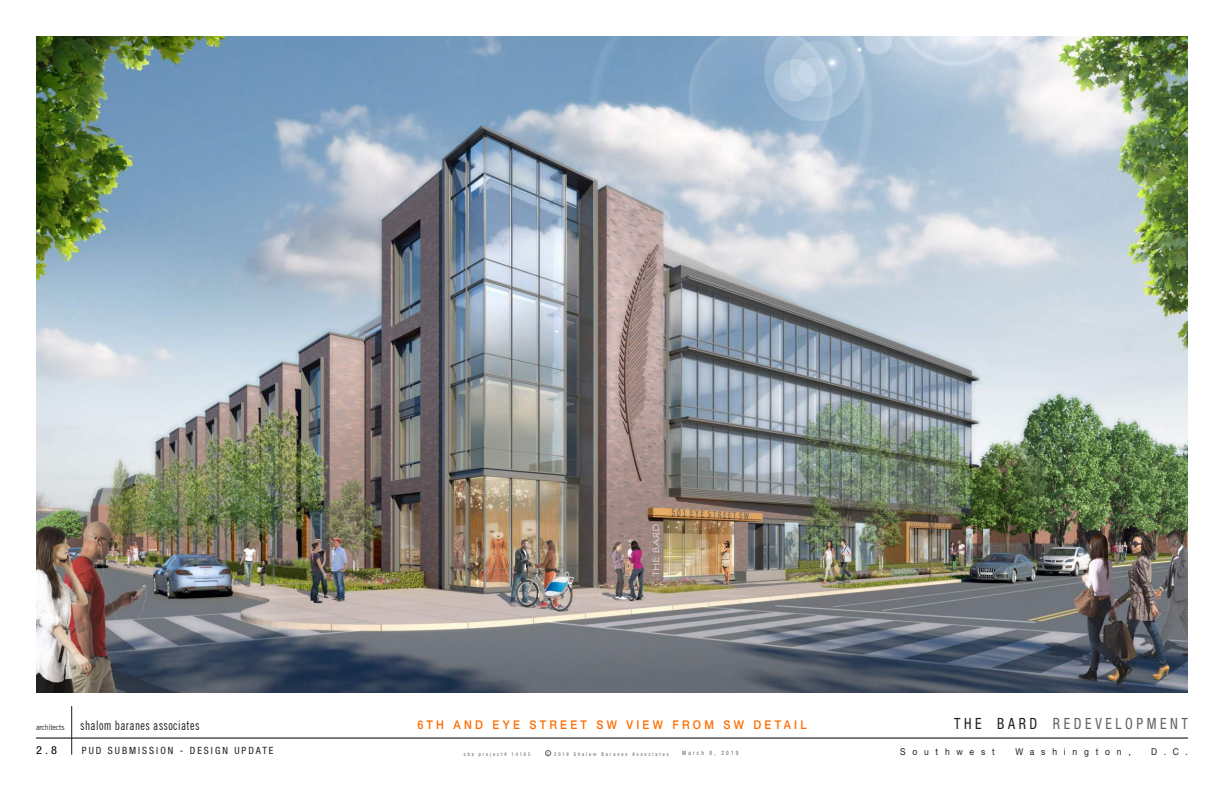
<style>
.page{position:relative;width:1224px;height:792px;background:#fff}
.page>*{position:absolute;margin:0;border:0;box-sizing:border-box;transform-origin:0 0}
.t1{font:condensed 15.5px "Helvetica Neue";letter-spacing:.255em;color:#636366;scale:.9 1}
.t2{font:12.9px "Trade Gothic Cond Eighteen";letter-spacing:.03em;color:#231f20;scale:.9 1}
.t3{font:500 12px "Helvetica Neue";letter-spacing:.3em;color:#ff6b00;scale:.9 1}
.t4{font:condensed 11px "Helvetica Neue";color:#000;scale:1.12 1}
.t5{font:condensed 10px "Helvetica Neue";letter-spacing:.2em;color:#231f20}
.t6{font:9.5px "Helvetica Neue";letter-spacing:.8em;color:#231f20;scale:.9 1}
.t7{font:condensed 6px "Helvetica Neue";letter-spacing:.415em;color:#616164;scale:.9 1}
.t8{font:condensed 5.2px "Helvetica Neue";letter-spacing:.42em;color:#606063;scale:.91 1}
.t9{font:condensed 5.2px "Helvetica Neue";letter-spacing:.415em;color:#616164;scale:.91 1}
.s1{color:#231f20}
.s2{font-family:"Trade Gothic";font-size:7.7px}
</style>
<div class="page">
<img style="left:36px;top:36px;width:1152px;height:657px">
<hr style="left:71px;top:706px;width:1px;height:49px;background:#231f20">
<svg style="left:545px;top:750px;width:6px;height:6px"></svg>
<hr style="left:36px;top:737px;width:1152px;height:2px;background:#606063">
<p class="t1" style="left:954px;top:715px;width:261px"><span class="s1">THE BARD</span> REDEVELOPMENT</p>
<p class="t2" style="left:36px;top:718px;width:183px"><span class="s2">architects</span> shalom baranes associates</p>
<p class="t3" style="left:417px;top:718px;width:434px">6TH AND EYE STREET SW VIEW FROM SW DETAIL</p>
<p class="t4" style="left:36px;top:744px;width:20px">2.8</p>
<p class="t5" style="left:82px;top:745px;width:193px">PUD SUBMISSION - DESIGN UPDATE</p>
<p class="t9" style="left:464px;top:751px;width:75px">sba project# 14105</p>
<p class="t8" style="left:547px;top:751px;width:135px">c 2019 Shalom Baranes Associates</p>
<p class="t7" style="left:682px;top:749px;width:64px">March 8, 2019</p>
<p class="t6" style="left:900px;top:746px;width:107px">Southwest</p>
<p class="t6" style="left:1015px;top:746px;width:130px">Washington,</p>
<p class="t6" style="left:1151px;top:746px;width:42px">D.C.</p>
</div>
